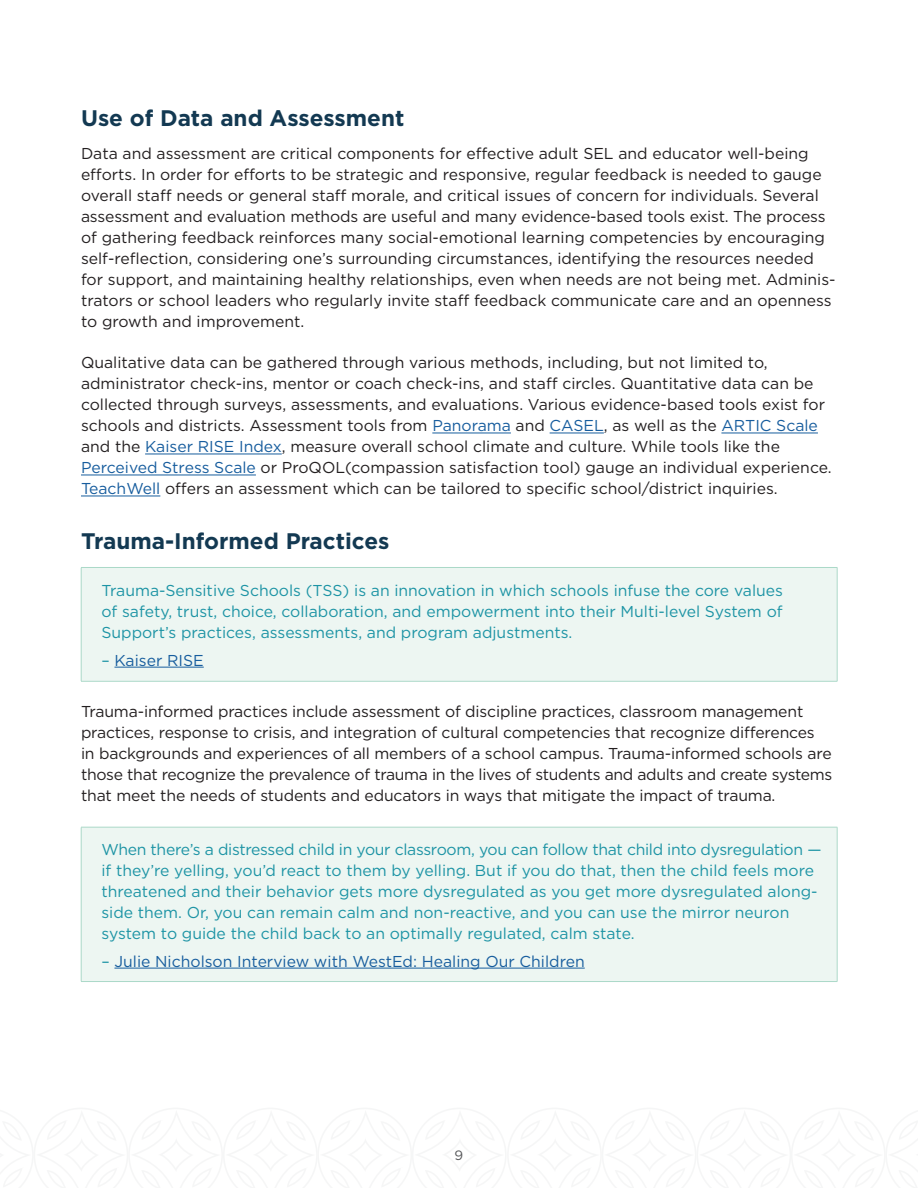
<style>
.page{position:relative;width:918px;height:1188px;background:#fff}
.page>*{position:absolute;margin:0;border:0;box-sizing:border-box;transform-origin:0 0}
.Subhead{font:700 22.5px "Gotham";color:#133952}
.body_copy{font:15.75px/21px "Gotham";color:#231f20}
.Callout_copy_in_boxes{font:15.75px/21px "Gotham";color:#1d94a5;text-align:justify}
.Callout_copy_in_boxes-2{font:15.75px "Gotham";color:#175d9e}
.t1{font:13.5px "Gotham";color:#57585a}
.s1{color:#175d9e}
.s2{color:#1d94a5}
</style>
<div class="page">
<hr style="left:432px;top:433px;width:79px;height:1px;background:#175d9e">
<hr style="left:550px;top:433px;width:54px;height:1px;background:#175d9e">
<hr style="left:721px;top:433px;width:97px;height:1px;background:#175d9e">
<hr style="left:145px;top:454px;width:137px;height:1px;background:#175d9e">
<hr style="left:81px;top:475px;width:175px;height:1px;background:#175d9e">
<hr style="left:81px;top:496px;width:79px;height:1px;background:#175d9e">
<div style="left:81px;top:567px;width:756px;height:114px;background:#edf6f2"></div>
<hr style="left:81px;top:567px;width:756px;height:1px;background:#abd9c8">
<hr style="left:81px;top:568px;width:1px;height:113px;background:#abd9c8">
<hr style="left:837px;top:568px;width:1px;height:113px;background:#abd9c8">
<hr style="left:81px;top:681px;width:756px;height:1px;background:#abd9c8">
<hr style="left:114px;top:667px;width:90px;height:1px;background:#175d9e">
<div style="left:81px;top:827px;width:756px;height:155px;background:#edf6f2"></div>
<hr style="left:81px;top:827px;width:756px;height:1px;background:#abd9c8">
<hr style="left:81px;top:827px;width:1px;height:154px;background:#abd9c8">
<hr style="left:837px;top:827px;width:1px;height:154px;background:#abd9c8">
<hr style="left:81px;top:981px;width:756px;height:1px;background:#abd9c8">
<hr style="left:114px;top:968px;width:471px;height:1px;background:#175d9e">
<p class="Subhead" style="left:81px;top:103px;width:325px">Use of Data and Assessment</p>
<p class="body_copy" style="left:81px;top:143px;width:756px">Data and assessment are critical components for effective adult SEL and educator well-being efforts. In order for efforts to be strategic and responsive, regular feedback is needed to gauge overall staff needs or general staff morale, and critical issues of concern for individuals. Several assessment and evaluation methods are useful and many evidence-based tools exist. The process of gathering feedback reinforces many social-emotional learning competencies by encouraging self-reflection, considering one’s surrounding circumstances, identifying the resources needed for support, and maintaining healthy relationships, even when needs are not being met. Adminis&shy;trators or school leaders who regularly invite staff feedback communicate care and an openness to growth and improvement.</p>
<p class="body_copy" style="left:81px;top:352px;width:752px">Qualitative data can be gathered through various methods, including, but not limited to, administrator check-ins, mentor or coach check-ins, and staff circles. Quantitative data can be collected through surveys, assessments, and evaluations. Various evidence-based tools exist for schools and districts. Assessment tools from <span class="s1">Panorama</span> and <span class="s1">CASEL</span>, as well as the <span class="s1">ARTIC Scale </span>and the <span class="s1">Kaiser RISE Index</span>, measure overall school climate and culture. While tools like the <span class="s1">Perceived Stress Scale</span> or ProQOL(compassion satisfaction tool) gauge an individual experience.<br><span class="s1">TeachWell</span> offers an assessment which can be tailored to specific school/district inquiries.</p>
<p class="Subhead" style="left:81px;top:526px;width:310px">Trauma-Informed Practices</p>
<p class="Callout_copy_in_boxes" style="left:101px;top:579px;width:683px">Trauma-Sensitive Schools (TSS) is an innovation in which schools infuse the core values of safety, trust, choice, collaboration, and empowerment into their Multi-level System of Support’s practices, assessments, and program adjustments.</p>
<p class="Callout_copy_in_boxes-2" style="left:101px;top:650px;width:104px"><span class="s2">–</span> Kaiser RISE</p>
<p class="body_copy" style="left:81px;top:700px;width:753px">Trauma-informed practices include assessment of discipline practices, classroom management practices, response to crisis, and integration of cultural competencies that recognize differences in backgrounds and experiences of all members of a school campus. Trauma-informed schools are those that recognize the prevalence of trauma in the lives of students and adults and create systems that meet the needs of students and educators in ways that mitigate the impact of trauma.</p>
<p class="Callout_copy_in_boxes" style="left:101px;top:838px;width:722px;text-align:left">When there’s a distressed child in your classroom, you can follow that child into dysregulation — if they’re yelling, you’d react to them by yelling. But if you do that, then the child feels more threatened and their behavior gets more dysregulated as you get more dysregulated along&shy;side them. Or, you can remain calm and non-reactive, and you can use the mirror neuron system to guide the child back to an optimally regulated, calm state.</p>
<p class="Callout_copy_in_boxes-2" style="left:101px;top:951px;width:485px"><span class="s2">–</span> Julie Nicholson Interview with WestEd: Healing Our Children</p>
<p class="t1" style="left:455px;top:1146px;width:10px">9</p>
</div>
